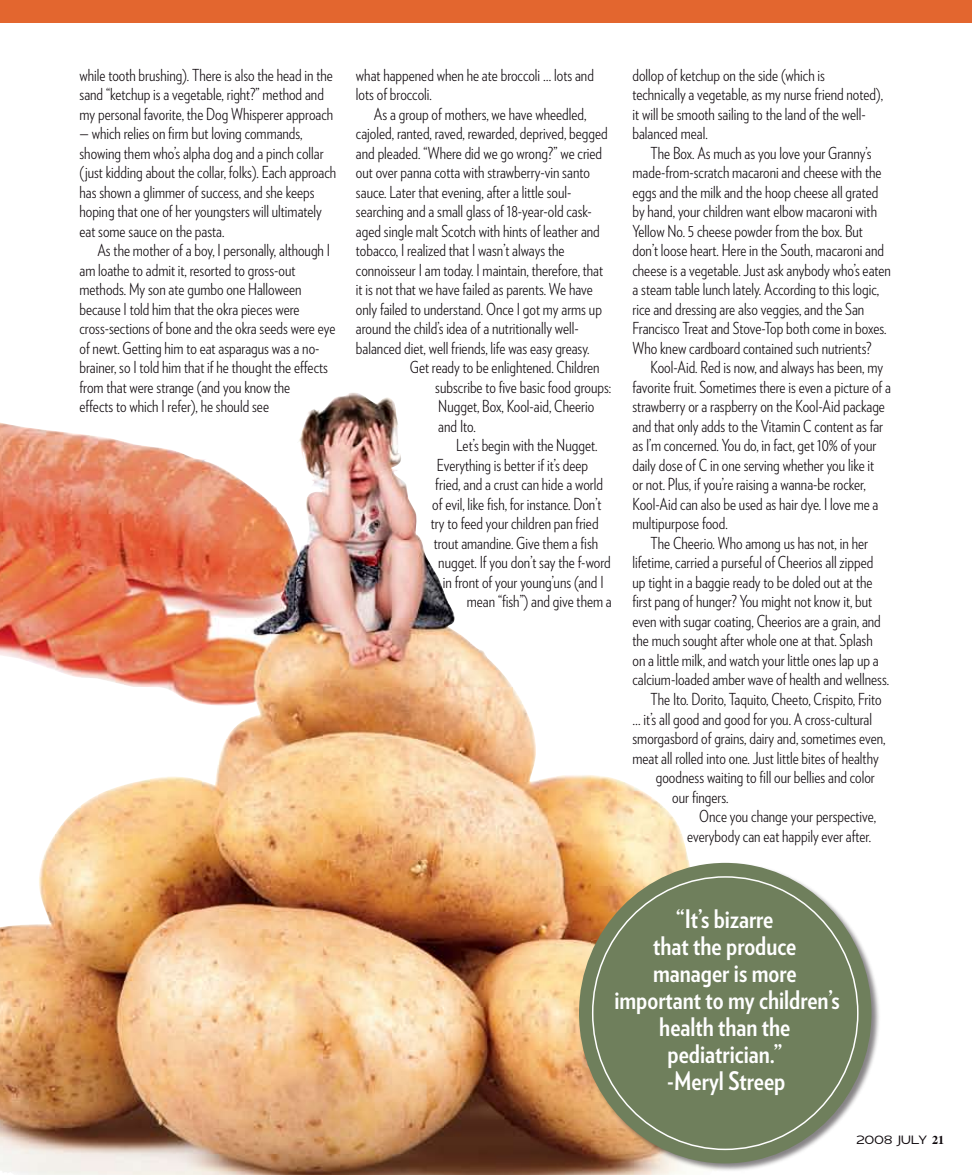
<style>
.page{position:relative;width:972px;height:1175px;background:#fff}
.page>*{position:absolute;margin:0;border:0;box-sizing:border-box;transform-origin:0 0}
.t1{font:700 25.5px/27px "Verlag Condensed";color:#fff;text-align:center}
.t2{font:300 16.5px/19.5px "Verlag Condensed";color:#0e080c}
.t3{font:12px "Adrianna Extended";color:#0e080c}
.s1{font-family:"Times";font-weight:700}
</style>
<div class="page">
<img style="left:0;top:393px;width:689px;height:773px">
<div style="left:577px;top:861px;width:304px;height:311px;background:#0e080c;opacity:.5"></div>
<div style="left:579px;top:862px;width:293px;height:301px;background:#6f7f5c;border-radius:50%"></div>
<div style="left:0;top:0;width:972px;height:23px;background:#e3662f"></div>
<p class="t2" style="left:80px;top:64px;width:255px">while tooth brushing). There is also the head in the sand “ketchup is a vegetable, right?” method and my personal favorite, the Dog Whisperer approach</p>
<p class="t2" style="left:80px;top:123px;width:258px">— which relies on firm but loving commands, showing them who’s alpha dog and a pinch collar (just kidding about the collar, folks). Each approach has shown a glimmer of success, and she keeps hoping that one of her youngsters will ultimately eat some sauce on the pasta.</p>
<p class="t2" style="left:80px;top:240px;width:257px;text-indent:18px">As the mother of a boy, I personally, although I am loathe to admit it, resorted to gross-out methods. My son ate gumbo one Halloween because I told him that the okra pieces were cross-sections of bone and the okra seeds were eye of newt. Getting him to eat asparagus was a no&shy;brainer, so I told him that if he thought the effects from that were strange (and you know the<br>effects to which I refer), he should see</p>
<p class="t2" style="left:356px;top:64px;width:240px">what happened when he ate broccoli … lots and lots of broccoli.</p>
<p class="t2" style="left:356px;top:103px;width:253px;text-indent:18px">As a group of mothers, we have wheedled, cajoled, ranted, raved, rewarded, deprived, begged and pleaded. “Where did we go wrong?” we cried out over panna cotta with strawberry-vin santo sauce. Later that evening, after a little soul&shy;searching and a small glass of 18-year-old cask&shy;aged single malt Scotch with hints of leather and tobacco, I realized that I wasn’t always the connoisseur I am today. I maintain, therefore, that it is not that we have failed as parents. We have only failed to understand. Once I got my arms up around the child’s idea of a nutritionally well&shy;balanced diet, well friends, life was easy greasy.</p>
<p class="t2" style="left:435px;top:357px;width:177px;text-indent:-26px">Get ready to be enlightened. Children subscribe to five basic food groups:<br>Nugget, Box, Kool-aid, Cheerio and Ito.</p>
<p class="t2" style="left:456px;top:435px;width:143px">Let’s begin with the Nugget.</p>
<p class="t2" style="left:437px;top:454px;width:153px">Everything is better if it’s deep</p>
<p class="t2" style="left:435px;top:474px;width:169px">fried, and a crust can hide a world</p>
<p class="t2" style="left:432px;top:493px;width:171px">of evil, like fish, for instance. Don’t</p>
<p class="t2" style="left:431px;top:513px;width:169px">try to feed your children pan fried</p>
<p class="t2" style="left:434px;top:532px;width:166px">trout amandine. Give them a fish</p>
<p class="t2" style="left:438px;top:552px;width:174px">nugget. If you don’t say the f-word</p>
<p class="t2" style="left:443px;top:571px;width:162px">in front of your young’uns (and I</p>
<p class="t2" style="left:467px;top:591px;width:146px">mean “fish”) and give them a</p>
<p class="t2" style="left:633px;top:64px;width:252px">dollop of ketchup on the side (which is<br>technically a vegetable, as my nurse friend noted), it will be smooth sailing to the land of the well&shy;balanced meal.</p>
<p class="t2" style="left:633px;top:142px;width:260px;text-indent:18px">The Box. As much as you love your Granny’s made-from-scratch macaroni and cheese with the eggs and the milk and the hoop cheese all grated by hand, your children want elbow macaroni with Yellow No. 5 cheese powder from the box. But don’t loose heart. Here in the South, macaroni and cheese is a vegetable. Just ask anybody who’s eaten a steam table lunch lately. According to this logic, rice and dressing are also veggies, and the San Francisco Treat and Stove-Top both come in boxes.<br>Who knew cardboard contained such nutrients?</p>
<p class="t2" style="left:633px;top:357px;width:260px;text-indent:18px">Kool-Aid. Red is now, and always has been, my favorite fruit. Sometimes there is even a picture of a strawberry or a raspberry on the Kool-Aid package and that only adds to the Vitamin C content as far as I’m concerned. You do, in fact, get 10% of your daily dose of C in one serving whether you like it<br>or not. Plus, if you’re raising a wanna-be rocker, Kool-Aid can also be used as hair dye. I love me a multipurpose food.</p>
<p class="t2" style="left:650px;top:532px;width:219px">The Cheerio. Who among us has not, in her</p>
<p class="t2" style="left:633px;top:552px;width:242px">lifetime, carried a purseful of Cheerios all zipped</p>
<p class="t2" style="left:633px;top:571px;width:242px">up tight in a baggie ready to be doled out at the</p>
<p class="t2" style="left:633px;top:591px;width:241px">first pang of hunger? You might not know it, but</p>
<p class="t2" style="left:633px;top:610px;width:250px">even with sugar coating, Cheerios are a grain, and</p>
<p class="t2" style="left:633px;top:630px;width:242px">the much sought after whole one at that. Splash</p>
<p class="t2" style="left:633px;top:649px;width:248px">on a little milk, and watch your little ones lap up a</p>
<p class="t2" style="left:633px;top:669px;width:258px">calcium-loaded amber wave of health and wellness.</p>
<p class="t2" style="left:650px;top:688px;width:233px">The Ito. Dorito, Taquito, Cheeto, Crispito, Frito</p>
<p class="t2" style="left:633px;top:708px;width:241px">… it’s all good and good for you. A cross-cultural</p>
<p class="t2" style="left:633px;top:727px;width:255px">smorgasbord of grains, dairy and, sometimes even,</p>
<p class="t2" style="left:633px;top:747px;width:248px">meat all rolled into one. Just little bites of healthy</p>
<p class="t2" style="left:656px;top:766px;width:221px">goodness waiting to fill our bellies and color</p>
<p class="t2" style="left:672px;top:786px;width:58px">our fingers.</p>
<p class="t2" style="left:699px;top:805px;width:178px">Once you change your perspective,</p>
<p class="t2" style="left:687px;top:825px;width:185px">everybody can eat happily ever after.</p>
<h1 class="t1" style="left:614px;top:904px;width:227px">“It’s bizarre<br>that the produce manager is more important to my children’s health than the pediatrician.”<br>-Meryl Streep</h1>
<p class="t3" style="left:856px;top:1132px;width:90px">2008 JULY <span class="s1">21</span></p>
</div>
